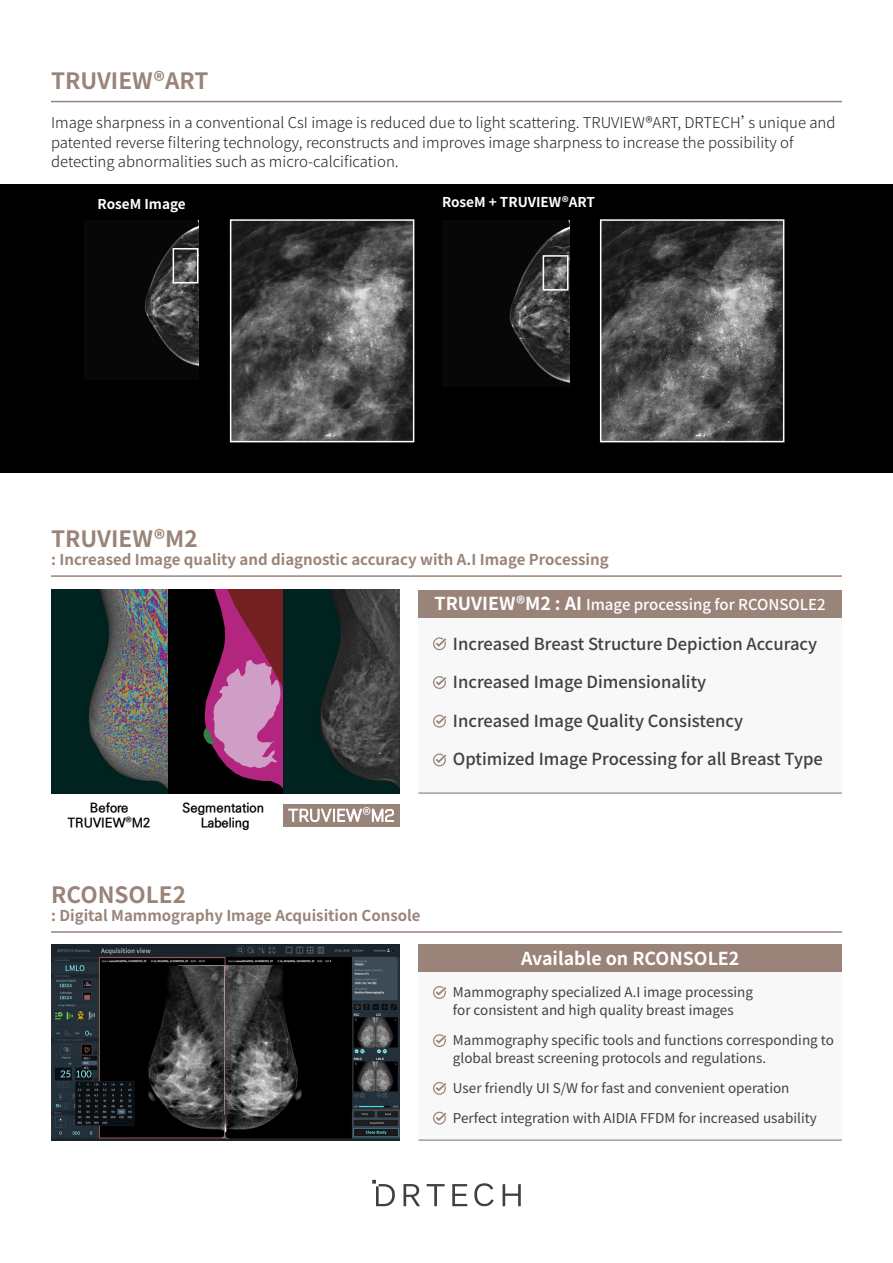
<style>
.page{position:relative;width:893px;height:1263px;background:#fff}
.page>*{position:absolute;margin:0;border:0;box-sizing:border-box;transform-origin:0 0}
.t1{font:700 22.5px "Noto Sans CJ Kjp";color:#9a8479}
.t2{font:700 17.85px "Noto Sans CJ Kkr";color:#fff}
.t3{font:500 16.65px "Noto Sans CJ Kkr";color:#404041}
.t4{font:300 15px/19.5px "Noto Sans CJ Ksc";color:#231f20}
.t5{font:700 15px "Noto Sans CJ Kjp";color:#9a8479}
.t6{font:500 15px "Noto Sans CJ Ktc";color:#fff}
.t7{font:700 13.65px "Noto Sans CJ Ktc";color:#fff}
.t8{font:13.5px/18px "Noto Sans CJ Kkr";color:#404041}
.t9{font:700 13.05px/15.3px "Ko Pub Dotum";color:#000;text-align:center}
.s1{font-family:"Noto Sans CJ Kkr";font-weight:700;font-size:17.85px}
.s2{font-family:"Noto Sans CJ Ksc";font-weight:500}
</style>
<div class="page">
<svg style="left:403px;top:1184px;width:17px;height:22px"></svg>
<svg style="left:427px;top:1184px;width:18px;height:22px"></svg>
<svg style="left:452px;top:1184px;width:15px;height:22px"></svg>
<svg style="left:474px;top:1183px;width:20px;height:23px"></svg>
<svg style="left:503px;top:1184px;width:18px;height:22px"></svg>
<svg style="left:372px;top:1180px;width:23px;height:26px"></svg>
<div style="left:0;top:185px;width:893px;height:288px;background:#000"></div>
<hr style="left:51px;top:101px;width:791px;height:1px;background:#9a8479">
<img style="left:144px;top:220px;width:55px;height:147px">
<img style="left:233px;top:222px;width:178px;height:217px">
<img style="left:509px;top:220px;width:60px;height:163px">
<img style="left:603px;top:222px;width:178px;height:217px">
<div style="left:543px;top:255px;width:25px;height:36px;border:2px solid #fff"></div>
<div style="left:173px;top:248px;width:25px;height:35px;border:2px solid #fff"></div>
<div style="left:600px;top:219px;width:184px;height:223px;border:2px solid #fff"></div>
<div style="left:230px;top:219px;width:184px;height:223px;border:2px solid #fff"></div>
<hr style="left:51px;top:575px;width:791px;height:2px;background:#9a8479">
<div style="left:418px;top:618px;width:424px;height:175px;background:#f8f8f8"></div>
<hr style="left:418px;top:792px;width:424px;height:2px;background:#808184">
<div style="left:283px;top:804px;width:116px;height:23px;background:#9a8479"></div>
<svg style="left:288px;top:809px;width:74px;height:13px"></svg>
<svg style="left:372px;top:809px;width:22px;height:13px"></svg>
<img style="left:51px;top:590px;width:348px;height:203px">
<div style="left:418px;top:590px;width:424px;height:28px;background:#9a8479"></div>
<hr style="left:51px;top:931px;width:791px;height:2px;background:#9a8479">
<div style="left:418px;top:972px;width:424px;height:168px;background:#f8f8f8"></div>
<hr style="left:418px;top:1139px;width:424px;height:2px;background:#808184">
<div style="left:418px;top:944px;width:424px;height:28px;background:#9a8479"></div>
<img style="left:51px;top:944px;width:348px;height:196px">
<img style="left:132px;top:966px;width:186px;height:171px">
<svg style="left:433px;top:637px;width:13px;height:13px"></svg>
<svg style="left:433px;top:676px;width:13px;height:13px"></svg>
<svg style="left:433px;top:715px;width:13px;height:13px"></svg>
<svg style="left:433px;top:753px;width:13px;height:13px"></svg>
<svg style="left:433px;top:986px;width:13px;height:13px"></svg>
<svg style="left:433px;top:1034px;width:13px;height:13px"></svg>
<svg style="left:433px;top:1082px;width:13px;height:13px"></svg>
<svg style="left:433px;top:1112px;width:13px;height:12px"></svg>
<h1 class="t1" style="left:51px;top:69px;width:159px">TRUVIEW®ART</h1>
<p class="t4" style="left:51px;top:113px;width:786px">Image sharpness in a conventional CsI image is reduced due to light scattering. TRUVIEW®ART, DRTECH’s unique and patented reverse filtering technology, reconstructs and improves image sharpness to increase the possibility of detecting abnormalities such as micro-calcification.</p>
<p class="t7" style="left:98px;top:196px;width:90px">RoseM Image</p>
<p class="t7" style="left:442px;top:194px;width:154px">RoseM + TRUVIEW®ART</p>
<h1 class="t1" style="left:51px;top:526px;width:148px">TRUVIEW®M2</h1>
<p class="t5" style="left:51px;top:551px;width:559px">: Increased Image quality and diagnostic accuracy with A.I Image Processing</p>
<p class="t6" style="left:435px;top:596px;width:393px"><span class="s1">TRUVIEW®M2 : AI</span> Image processing for RCONSOLE2</p>
<p class="t9" style="left:68px;top:801px;width:84px">Before<br>TRUVIEW<span class="s2">®</span>M2</p>
<p class="t9" style="left:183px;top:801px;width:83px">Segmentation<br>Labeling</p>
<h1 class="t1" style="left:51px;top:882px;width:136px">RCONSOLE2</h1>
<p class="t5" style="left:51px;top:907px;width:371px">: Digital Mammography Image Acquisition Console</p>
<p class="t3" style="left:453px;top:634px;width:366px">Increased Breast Structure Depiction Accuracy</p>
<p class="t3" style="left:453px;top:673px;width:255px">Increased Image Dimensionality</p>
<p class="t3" style="left:453px;top:711px;width:292px">Increased Image Quality Consistency</p>
<p class="t3" style="left:453px;top:749px;width:371px">Optimized Image Processing for all Breast Type</p>
<h2 class="t2" style="left:521px;top:949px;width:220px">Available on RCONSOLE2</h2>
<p class="t8" style="left:453px;top:983px;width:302px">Mammography specialized A.I image processing for consistent and high quality breast images</p>
<p class="t8" style="left:453px;top:1031px;width:382px">Mammography specific tools and functions corresponding to global breast screening protocols and regulations.</p>
<p class="t8" style="left:453px;top:1079px;width:338px">User friendly UI S/W for fast and convenient operation</p>
<p class="t8" style="left:453px;top:1109px;width:365px">Perfect integration with AIDIA FFDM for increased usability</p>
</div>
